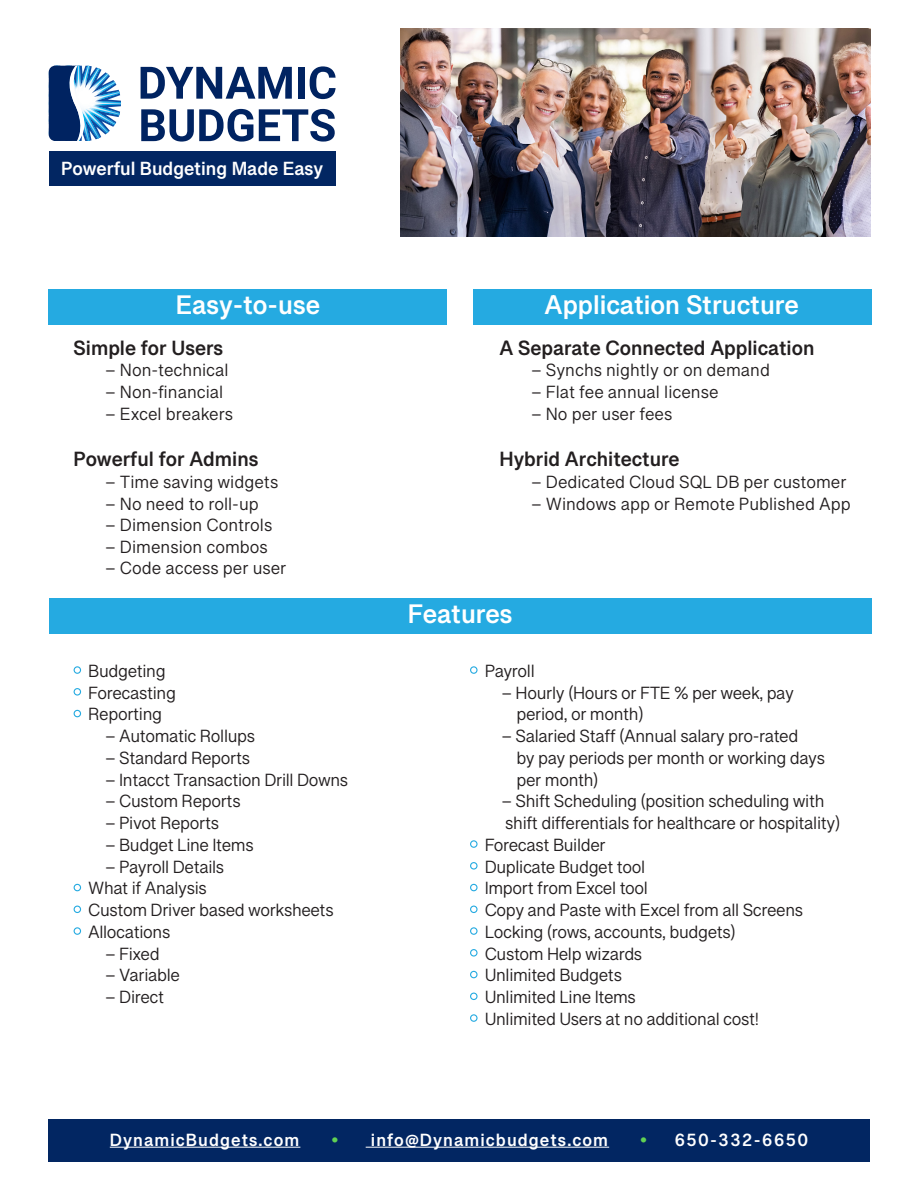
<style>
.page{position:relative;width:918px;height:1188px;background:#fff}
.page>*{position:absolute;margin:0;border:0;box-sizing:border-box;transform-origin:0 0}
.t1{font:700 27.3px "Grantha Sangam MN";color:#fff}
.t2{font:700 21px "Grantha Sangam MN";color:#231f20}
.t3{font:700 19.35px "Grantha Sangam MN";color:#fff}
.t4{font:18px/21.8px "Grantha Sangam MN";letter-spacing:-.02em;color:#231f20}
.t5{font:18px "Grantha Sangam MN";color:#231f20}
.t6{font:700 18px "Grantha Sangam MN";letter-spacing:.06em;color:#fff}
.s1{font-size:21px;color:#61d153}
</style>
<div class="page">
<div style="left:49px;top:1119px;width:821px;height:43px;background:#022662"></div>
<hr style="left:110px;top:1147px;width:190px;height:1px;background:#fff">
<hr style="left:366px;top:1147px;width:243px;height:1px;background:#fff">
<img style="left:401px;top:28px;width:469px;height:208px">
<svg style="left:49px;top:66px;width:72px;height:75px"></svg>
<svg style="left:141px;top:67px;width:151px;height:32px"></svg>
<div style="left:298px;top:67px;width:7px;height:32px;background:#002361"></div>
<svg style="left:310px;top:66px;width:26px;height:33px"></svg>
<svg style="left:141px;top:109px;width:112px;height:33px"></svg>
<svg style="left:259px;top:109px;width:76px;height:33px"></svg>
<div style="left:49px;top:151px;width:287px;height:35px;background:#022662"></div>
<div style="left:49px;top:599px;width:823px;height:35px;background:#25aae1"></div>
<div style="left:49px;top:289px;width:398px;height:36px;background:#25aae1"></div>
<div style="left:473px;top:289px;width:399px;height:36px;background:#25aae1"></div>
<div style="left:74px;top:666px;width:7px;height:8px;border:1px solid #25aae1;border-radius:50%"></div>
<div style="left:74px;top:688px;width:7px;height:8px;border:1px solid #25aae1;border-radius:50%"></div>
<div style="left:74px;top:710px;width:7px;height:7px;border:1px solid #25aae1;border-radius:50%"></div>
<div style="left:74px;top:884px;width:7px;height:7px;border:1px solid #25aae1;border-radius:50%"></div>
<div style="left:74px;top:906px;width:7px;height:7px;border:1px solid #25aae1;border-radius:50%"></div>
<div style="left:74px;top:927px;width:7px;height:8px;border:1px solid #25aae1;border-radius:50%"></div>
<div style="left:470px;top:666px;width:8px;height:8px;border:1px solid #25aae1;border-radius:50%"></div>
<div style="left:470px;top:840px;width:8px;height:8px;border:1px solid #25aae1;border-radius:50%"></div>
<div style="left:470px;top:862px;width:8px;height:8px;border:1px solid #25aae1;border-radius:50%"></div>
<div style="left:470px;top:884px;width:8px;height:7px;border:1px solid #25aae1;border-radius:50%"></div>
<div style="left:470px;top:906px;width:8px;height:7px;border:1px solid #25aae1;border-radius:50%"></div>
<div style="left:470px;top:927px;width:8px;height:8px;border:1px solid #25aae1;border-radius:50%"></div>
<div style="left:470px;top:949px;width:8px;height:8px;border:1px solid #25aae1;border-radius:50%"></div>
<div style="left:470px;top:971px;width:8px;height:7px;border:1px solid #25aae1;border-radius:50%"></div>
<div style="left:470px;top:993px;width:8px;height:7px;border:1px solid #25aae1;border-radius:50%"></div>
<div style="left:470px;top:1014px;width:8px;height:8px;border:1px solid #25aae1;border-radius:50%"></div>
<p class="t3" style="left:61px;top:157px;width:263px">Powerful Budgeting Made Easy</p>
<p class="t1" style="left:176px;top:289px;width:146px">Easy-to-use</p>
<p class="t1" style="left:545px;top:289px;width:256px">Application Structure</p>
<p class="t2" style="left:74px;top:335px;width:151px">Simple for Users</p>
<p class="t5" style="left:105px;top:360px;width:125px">– Non-technical</p>
<p class="t5" style="left:105px;top:381px;width:120px">– Non-financial</p>
<p class="t5" style="left:105px;top:403px;width:130px">– Excel breakers</p>
<p class="t2" style="left:74px;top:447px;width:186px">Powerful for Admins</p>
<p class="t5" style="left:105px;top:471px;width:175px">– Time saving widgets</p>
<p class="t5" style="left:105px;top:493px;width:155px">– No need to roll-up</p>
<p class="t5" style="left:105px;top:514px;width:169px">– Dimension Controls</p>
<p class="t5" style="left:105px;top:536px;width:164px">– Dimension combos</p>
<p class="t5" style="left:105px;top:558px;width:183px">– Code access per user</p>
<p class="t4" style="left:88px;top:660px;width:79px">Budgeting</p>
<p class="t4" style="left:88px;top:681px;width:89px">Forecasting</p>
<p class="t4" style="left:88px;top:703px;width:75px">Reporting</p>
<p class="t4" style="left:105px;top:725px;width:152px">– Automatic Rollups</p>
<p class="t4" style="left:105px;top:747px;width:147px">– Standard Reports</p>
<p class="t4" style="left:105px;top:768px;width:245px">– Intacct Transaction Drill Downs</p>
<p class="t4" style="left:105px;top:790px;width:137px">– Custom Reports</p>
<p class="t4" style="left:105px;top:812px;width:116px">– Pivot Reports</p>
<p class="t4" style="left:105px;top:834px;width:150px">– Budget Line Items</p>
<p class="t4" style="left:105px;top:855px;width:121px">– Payroll Details</p>
<p class="t4" style="left:88px;top:877px;width:120px">What if Analysis</p>
<p class="t4" style="left:88px;top:899px;width:247px">Custom Driver based worksheets</p>
<p class="t4" style="left:88px;top:921px;width:84px">Allocations</p>
<p class="t4" style="left:105px;top:942px;width:56px">– Fixed</p>
<p class="t4" style="left:105px;top:964px;width:76px">– Variable</p>
<p class="t4" style="left:105px;top:986px;width:61px">– Direct</p>
<p class="t2" style="left:500px;top:335px;width:316px">A Separate Connected Application</p>
<p class="t5" style="left:531px;top:360px;width:241px">– Synchs nightly or on demand</p>
<p class="t5" style="left:531px;top:381px;width:189px">– Flat fee annual license</p>
<p class="t5" style="left:531px;top:403px;width:143px">– No per user fees</p>
<p class="t2" style="left:500px;top:447px;width:182px">Hybrid Architecture</p>
<p class="t5" style="left:531px;top:471px;width:317px">– Dedicated Cloud SQL DB per customer</p>
<p class="t5" style="left:531px;top:493px;width:321px">– Windows app or Remote Published App</p>
<p class="t1" style="left:408px;top:598px;width:106px">Features</p>
<p class="t4" style="left:485px;top:660px;width:52px">Payroll</p>
<p class="t4" style="left:502px;top:681px;width:294px">– Hourly (Hours or FTE % per week, pay</p>
<p class="t4" style="left:517px;top:703px;width:129px">period, or month)</p>
<p class="t4" style="left:517px;top:725px;width:310px;text-indent:-15px">– Salaried Staff (Annual salary pro-rated<br>by pay periods per month or working days per month)</p>
<p class="t4" style="left:502px;top:790px;width:340px">– Shift Scheduling (position scheduling with shift differentials for healthcare or hospitality)</p>
<p class="t4" style="left:485px;top:834px;width:123px">Forecast Builder</p>
<p class="t4" style="left:485px;top:855px;width:162px">Duplicate Budget tool</p>
<p class="t4" style="left:485px;top:877px;width:165px">Import from Excel tool</p>
<p class="t4" style="left:485px;top:899px;width:320px">Copy and Paste with Excel from all Screens</p>
<p class="t4" style="left:485px;top:921px;width:253px">Locking (rows, accounts, budgets)</p>
<p class="t4" style="left:485px;top:942px;width:159px">Custom Help wizards</p>
<p class="t4" style="left:485px;top:964px;width:139px">Unlimited Budgets</p>
<p class="t4" style="left:485px;top:986px;width:153px">Unlimited Line Items</p>
<p class="t4" style="left:485px;top:1008px;width:276px">Unlimited Users at no additional cost!</p>
<p class="t6" style="left:110px;top:1130px;width:191px">DynamicBudgets.com</p>
<p class="t6" style="left:332px;top:1130px;width:278px"><span class="s1">•</span> info@Dynamicbudgets.com</p>
<p class="t6" style="left:640px;top:1130px;width:169px"><span class="s1">•</span> 650-332-6650</p>
</div>
